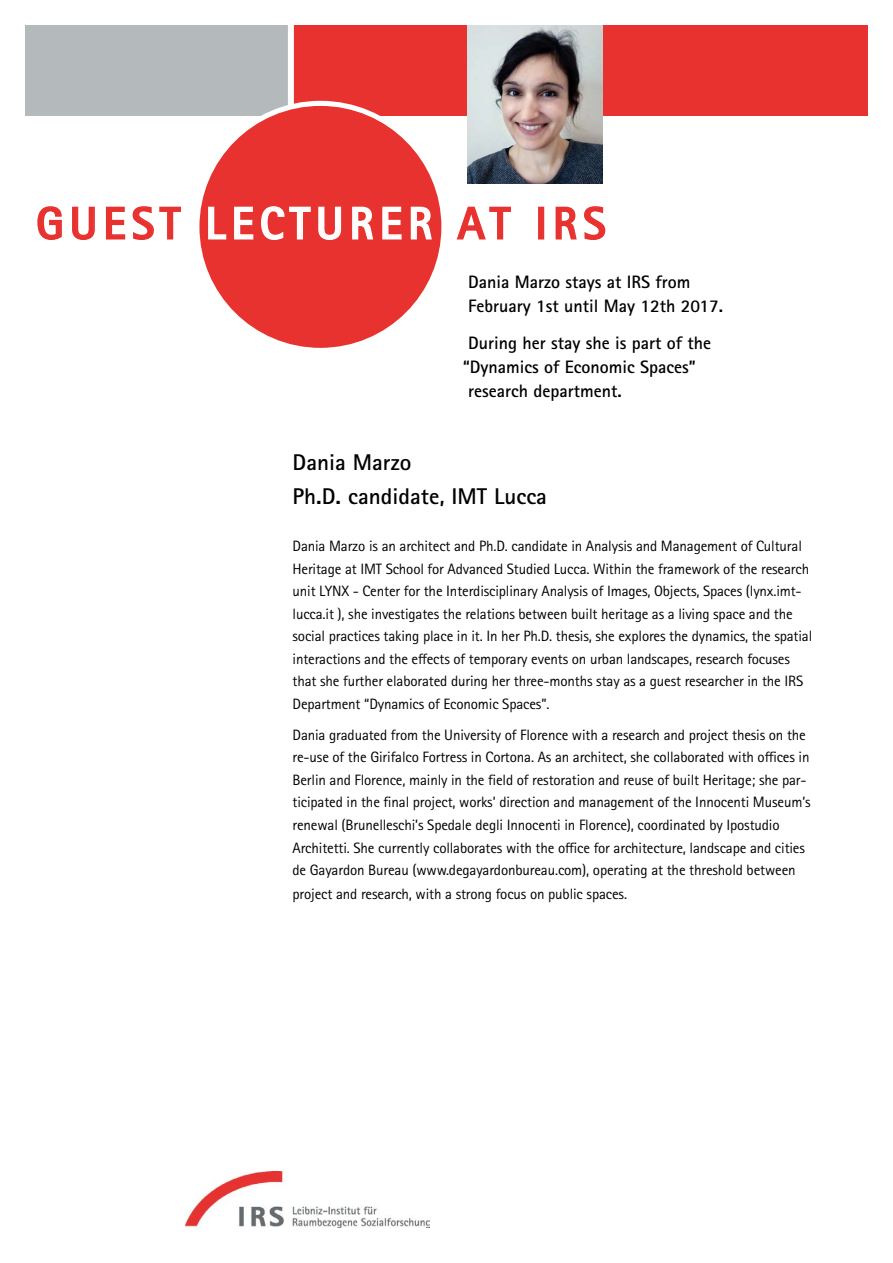
<style>
.page{position:relative;width:893px;height:1263px;background:#fff}
.page>*{position:absolute;margin:0;border:0;box-sizing:border-box;transform-origin:0 0}
.t1{font:700 45.15px "Rotis Sans Serif Std";letter-spacing:.13em;color:#e73230}
.t2{font:700 22.8px/33.5px "Rotis Sans Serif Std";color:#000}
.t3{font:700 18px/24px "Rotis Sans Serif Std";color:#000}
.t4{font:15px/22.5px "Rotis Sans Serif Std";letter-spacing:-.01em;color:#000}
.s1{color:#fff}
</style>
<div class="page">
<div style="left:26px;top:26px;width:266px;height:90px;background:#b4b9bc"></div>
<div style="left:293px;top:26px;width:574px;height:90px;background:#e73230"></div>
<div style="left:288px;top:13px;width:6px;height:421px;background:#fff"></div>
<img style="left:185px;top:1171px;width:244px;height:57px">
<div style="left:197px;top:103px;width:247px;height:247px;background:#e73230;border-radius:50%"></div>
<svg style="left:37px;top:206px;width:25px;height:34px"></svg>
<svg style="left:72px;top:206px;width:23px;height:34px"></svg>
<svg style="left:106px;top:206px;width:20px;height:34px"></svg>
<svg style="left:132px;top:206px;width:49px;height:34px"></svg>
<svg style="left:208px;top:206px;width:19px;height:34px"></svg>
<svg style="left:234px;top:206px;width:20px;height:34px"></svg>
<svg style="left:261px;top:206px;width:81px;height:34px"></svg>
<svg style="left:352px;top:206px;width:22px;height:34px"></svg>
<svg style="left:382px;top:206px;width:20px;height:34px"></svg>
<svg style="left:410px;top:206px;width:22px;height:34px"></svg>
<svg style="left:456px;top:206px;width:55px;height:34px"></svg>
<div style="left:538px;top:207px;width:6px;height:32px;border:2px solid #e73230"></div>
<svg style="left:555px;top:206px;width:51px;height:34px"></svg>
<img style="left:468px;top:26px;width:135px;height:158px">
<h1 class="t1" style="left:36px;top:195px;width:571px">GUEST <span class="s1">LECTURER</span> AT IRS</h1>
<p class="t3" style="left:468px;top:270px;width:256px">Dania Marzo stays at IRS from<br>February 1st until May 12th 2017.</p>
<p class="t3" style="left:463px;top:331px;width:250px">During her stay she is part of the “Dynamics of Economic Spaces” research department.</p>
<h2 class="t2" style="left:293px;top:446px;width:256px">Dania Marzo<br>Ph.D. candidate, IMT Lucca</h2>
<p class="t4" style="left:293px;top:535px;width:521px">Dania Marzo is an architect and Ph.D. candidate in Analysis and Management of Cultural Heritage at IMT School for Advanced Studied Lucca. Within the framework of the research unit LYNX - Center for the Interdisciplinary Analysis of Images, Objects, Spaces (lynx.imt&shy;lucca.it ), she investigates the relations between built heritage as a living space and the social practices taking place in it. In her Ph.D. thesis, she explores the dynamics, the spatial interactions and the effects of temporary events on urban landscapes, research focuses that she further elaborated during her three-months stay as a guest researcher in the IRS Department “Dynamics of Economic Spaces”.</p>
<p class="t4" style="left:293px;top:724px;width:520px">Dania graduated from the University of Florence with a research and project thesis on the re-use of the Girifalco Fortress in Cortona. As an architect, she collaborated with offices in Berlin and Florence, mainly in the field of restoration and reuse of built Heritage; she par&shy;ticipated in the final project, works’ direction and management of the Innocenti Museum’s renewal (Brunelleschi’s Spedale degli Innocenti in Florence), coordinated by Ipostudio Architetti. She currently collaborates with the office for architecture, landscape and cities de Gayardon Bureau (www.degayardonbureau.com), operating at the threshold between</p>
<p class="t4" style="left:293px;top:883px;width:336px">project and research, with a strong focus on public spaces.</p>
</div>
